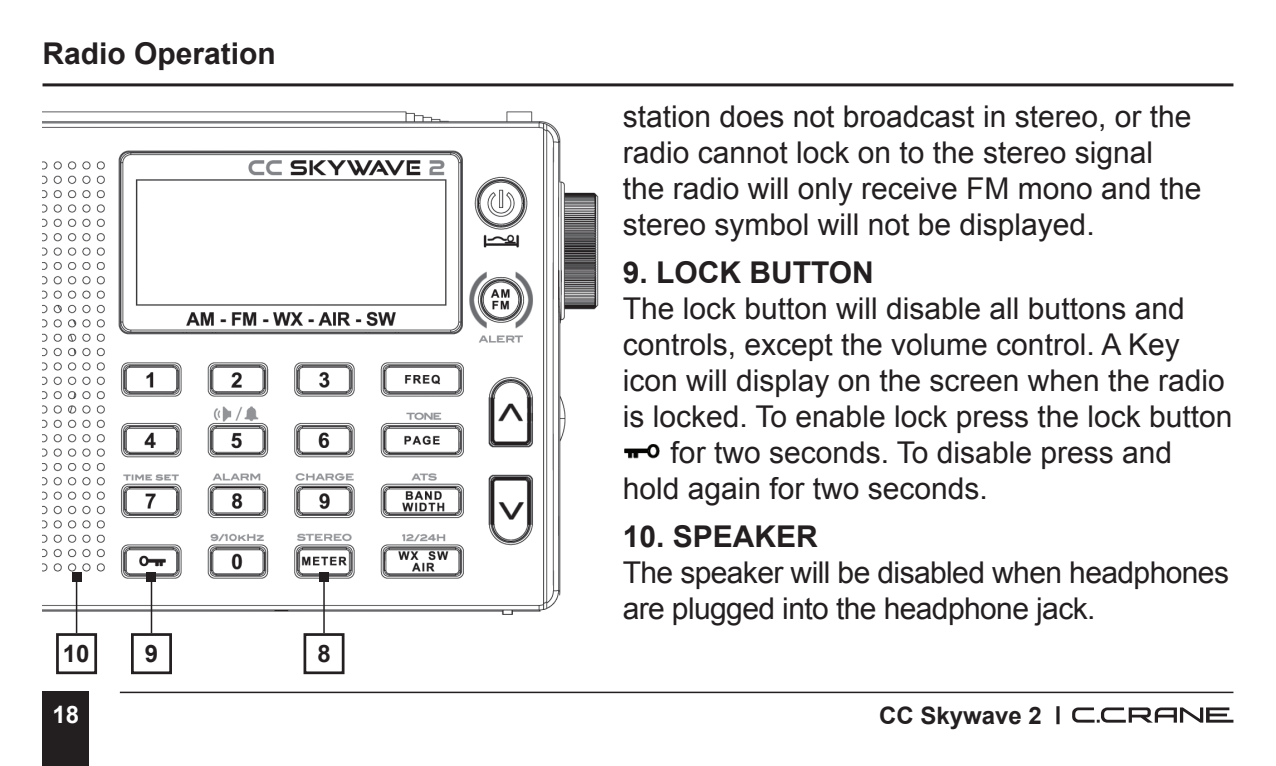
<style>
.page{position:relative;width:1276px;height:766px;background:#fff}
.page>*{position:absolute;margin:0;border:0;box-sizing:border-box;transform-origin:0 0}
.t1{font:30px/36px "Arial";color:#231f20}
.t2{font:30px/36px "Arial";letter-spacing:-.02em;color:#231f20}
.t3{font:700 30px "Arial";color:#231f20}
.t4{font:700 24px "Arial";color:#231f20}
.t5{font:700 24px "Arial";color:#fff}
</style>
<div class="page">
<div style="left:43px;top:691px;width:46px;height:74px;background:#231f20"></div>
<hr style="left:120px;top:691px;width:1113px;height:2px;background:#231f20">
<svg style="left:1072px;top:707px;width:161px;height:15px"></svg>
<hr style="left:1056px;top:706px;width:3px;height:18px;background:#231f20">
<hr style="left:43px;top:83px;width:1190px;height:3px;background:#231f20">
<img style="left:43px;top:111px;width:556px;height:505px">
<img style="left:624px;top:444px;width:36px;height:15px">
<hr style="left:323px;top:576px;width:2px;height:57px;background:#231f20">
<div style="left:319px;top:572px;width:9px;height:9px;background:#231f20"></div>
<hr style="left:151px;top:576px;width:1px;height:57px;background:#231f20">
<div style="left:147px;top:572px;width:9px;height:9px;background:#231f20"></div>
<hr style="left:76px;top:576px;width:1px;height:57px;background:#231f20">
<div style="left:72px;top:572px;width:9px;height:9px;background:#231f20"></div>
<div style="left:56px;top:633px;width:41px;height:41px;border:3px solid #231f20"></div>
<div style="left:131px;top:633px;width:41px;height:41px;border:3px solid #231f20"></div>
<div style="left:303px;top:633px;width:41px;height:41px;border:3px solid #231f20"></div>
<p class="t3" style="left:43px;top:34px;width:235px">Radio Operation</p>
<p class="t4" style="left:63px;top:638px;width:28px">10</p>
<p class="t4" style="left:145px;top:638px;width:15px">9</p>
<p class="t4" style="left:317px;top:638px;width:15px">8</p>
<p class="t1" style="left:622px;top:98px;width:580px">station does not broadcast in stereo, or the radio cannot lock on to the stereo signal the radio will only receive FM mono and the stereo symbol will not be displayed.</p>
<p class="t3" style="left:622px;top:252px;width:253px">9. LOCK BUTTON</p>
<p class="t1" style="left:622px;top:290px;width:563px">The lock button will disable all buttons and</p>
<p class="t1" style="left:622px;top:326px;width:558px">controls, except the volume control. A Key</p>
<p class="t1" style="left:622px;top:362px;width:603px">icon will display on the screen when the radio</p>
<p class="t1" style="left:622px;top:398px;width:611px">is locked. To enable lock press the lock button</p>
<p class="t1" style="left:670px;top:434px;width:503px">for two seconds. To disable press and</p>
<p class="t1" style="left:622px;top:470px;width:367px">hold again for two seconds.</p>
<p class="t3" style="left:622px;top:516px;width:197px">10. SPEAKER</p>
<p class="t2" style="left:622px;top:554px;width:608px">The speaker will be disabled when headphones are plugged into the headphone jack.</p>
<p class="t5" style="left:52px;top:698px;width:28px">18</p>
<p class="t4" style="left:879px;top:699px;width:164px">CC Skywave 2</p>
</div>
